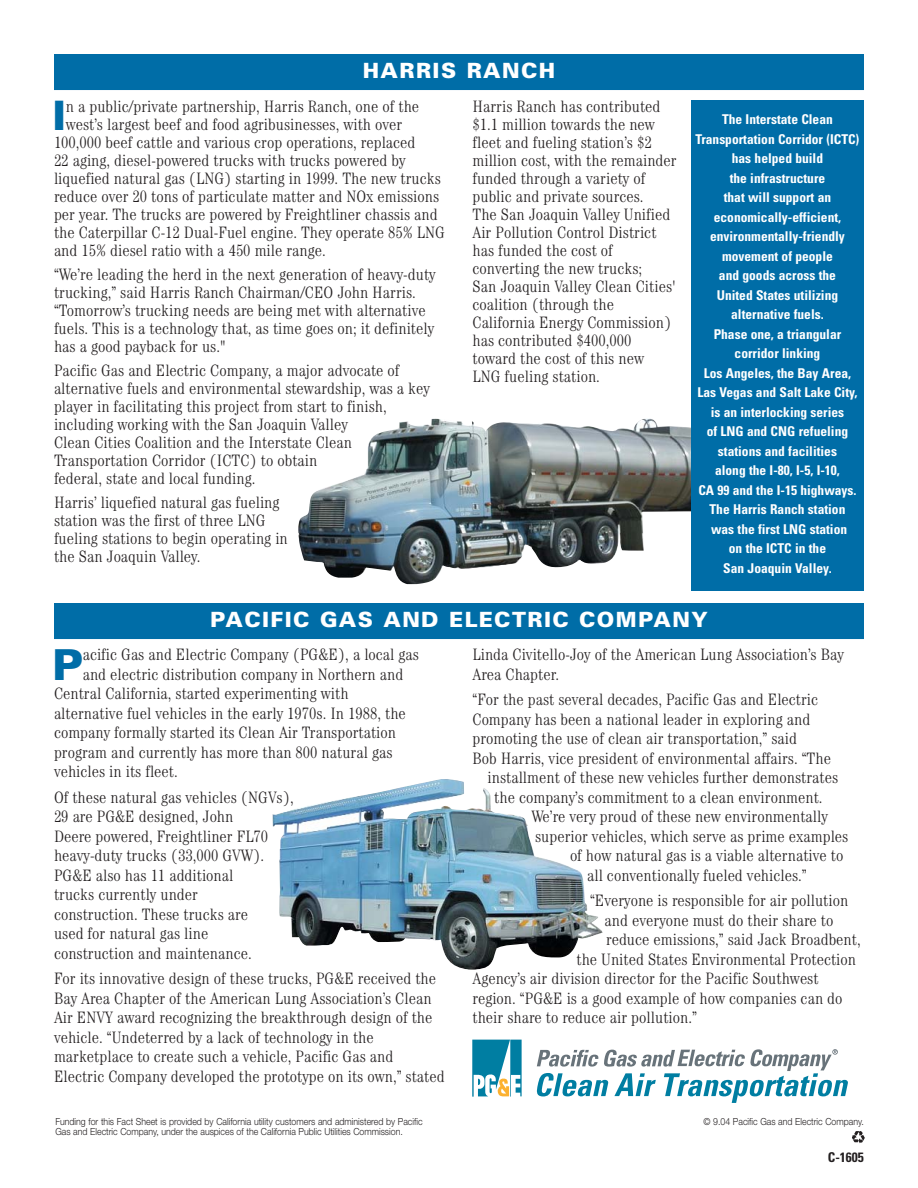
<style>
.page{position:relative;width:918px;height:1188px;background:#fff}
.page>*{position:absolute;margin:0;border:0;box-sizing:border-box;transform-origin:0 0}
.t1{font:900 42.75px "Univers";color:#006da7}
.t2{font:900 40.65px "Univers";color:#006da7}
.t3{font:900 21px "Univers";letter-spacing:.065em;color:#fff}
.t4{font:300 condensed 16.5px/18px "Century";color:#231f20}
.t5{font:700 condensed 13.5px/19.5px "Univers";color:#fff;text-align:center}
.t6{font:700 condensed 13.5px "Univers";color:#231f20}
.t7{font:300 9.75px/10.5px "Helvetica Neue";color:#231f20;scale:.9 1}
</style>
<div class="page">
<div style="left:54px;top:54px;width:810px;height:33px;background:#006da7"></div>
<div style="left:54px;top:66px;width:810px;height:24px;background:#006da7"></div>
<svg style="left:472px;top:1039px;width:50px;height:1px"></svg>
<svg style="left:472px;top:1040px;width:50px;height:57px"></svg>
<svg style="left:536px;top:1049px;width:312px;height:54px"></svg>
<svg style="left:852px;top:1131px;width:13px;height:12px"></svg>
<div style="left:54px;top:603px;width:810px;height:33px;background:#006da7"></div>
<div style="left:54px;top:615px;width:810px;height:24px;background:#006da7"></div>
<img style="left:273px;top:779px;width:330px;height:191px">
<img style="left:298px;top:418px;width:393px;height:166px">
<div style="left:691px;top:100px;width:173px;height:490px;background:#006da7"></div>
<p class="t3" style="left:363px;top:63px;width:194px">HARRIS RANCH</p>
<h2 class="t2" style="left:52px;top:100px;width:15px">I</h2>
<p class="t4" style="left:66px;top:99px;width:355px">n a public/private partnership, Harris Ranch, one of the</p>
<p class="t4" style="left:66px;top:117px;width:338px">west’s largest beef and food agribusinesses, with over</p>
<p class="t4" style="left:54px;top:135px;width:363px">100,000 beef cattle and various crop operations, replaced</p>
<p class="t4" style="left:54px;top:153px;width:353px">22 aging, diesel-powered trucks with trucks powered by</p>
<p class="t4" style="left:54px;top:171px;width:388px">liquefied natural gas (LNG) starting in 1999. The new trucks</p>
<p class="t4" style="left:54px;top:189px;width:387px">reduce over 20 tons of particulate matter and NOx emissions</p>
<p class="t4" style="left:54px;top:207px;width:385px">per year. The trucks are powered by Freightliner chassis and</p>
<p class="t4" style="left:54px;top:225px;width:393px">the Caterpillar C-12 Dual-Fuel engine. They operate 85% LNG</p>
<p class="t4" style="left:54px;top:243px;width:273px">and 15% diesel ratio with a 450 mile range.</p>
<p class="t4" style="left:54px;top:267px;width:383px">“We’re leading the herd in the next generation of heavy-duty trucking,” said Harris Ranch Chairman/CEO John Harris. “Tomorrow’s trucking needs are being met with alternative fuels. This is a technology that, as time goes on; it definitely has a good payback for us."</p>
<p class="t4" style="left:54px;top:363px;width:377px">Pacific Gas and Electric Company, a major advocate of alternative fuels and environmental stewardship, was a key player in facilitating this project from start to finish, including working with the San Joaquin Valley<br>Clean Cities Coalition and the Interstate Clean Transportation Corridor (ICTC) to obtain<br>federal, state and local funding.</p>
<p class="t4" style="left:54px;top:495px;width:235px">Harris’ liquefied natural gas fueling station was the first of three LNG fueling stations to begin operating in the San Joaquin Valley.</p>
<p class="t4" style="left:472px;top:99px;width:206px">Harris Ranch has contributed $1.1 million towards the new fleet and fueling station’s $2 million cost, with the remainder funded through a variety of public and private sources.<br>The San Joaquin Valley Unified<br>Air Pollution Control District has funded the cost of converting the new trucks;<br>San Joaquin Valley Clean Cities' coalition (through the<br>California Energy Commission) has contributed $400,000 toward the cost of this new<br>LNG fueling station.</p>
<p class="t5" style="left:696px;top:111px;width:165px">The Interstate Clean<br>Transportation Corridor (ICTC) has helped build<br>the infrastructure<br>that will support an economically-efficient, environmentally-friendly movement of people<br>and goods across the<br>United States utilizing alternative fuels.<br>Phase one, a triangular corridor linking<br>Los Angeles, the Bay Area,<br>Las Vegas and Salt Lake City, is an interlocking series<br>of LNG and CNG refueling stations and facilities<br>along the I-80, I-5, I-10,<br>CA 99 and the I-15 highways.<br>The Harris Ranch station<br>was the first LNG station<br>on the ICTC in the<br>San Joaquin Valley.</p>
<p class="t3" style="left:210px;top:612px;width:499px">PACIFIC GAS AND ELECTRIC COMPANY</p>
<h1 class="t1" style="left:52px;top:649px;width:32px">P</h1>
<p class="t4" style="left:83px;top:647px;width:338px">acific Gas and Electric Company (PG&amp;E), a local gas</p>
<p class="t4" style="left:83px;top:666px;width:322px">and electric distribution company in Northern and</p>
<p class="t4" style="left:54px;top:686px;width:296px">Central California, started experimenting with</p>
<p class="t4" style="left:54px;top:705px;width:353px">alternative fuel vehicles in the early 1970s. In 1988, the</p>
<p class="t4" style="left:54px;top:725px;width:344px">company formally started its Clean Air Transportation</p>
<p class="t4" style="left:54px;top:744px;width:340px">program and currently has more than 800 natural gas</p>
<p class="t4" style="left:54px;top:764px;width:125px">vehicles in its fleet.</p>
<p class="t4" style="left:54px;top:789px;width:241px;line-height:19.5px">Of these natural gas vehicles (NGVs),<br>29 are PG&amp;E designed, John<br>Deere powered, Freightliner FL70 heavy-duty trucks (33,000 GVW).<br>PG&amp;E also has 11 additional<br>trucks currently under<br>construction. These trucks are<br>used for natural gas line<br>construction and maintenance.</p>
<p class="t4" style="left:54px;top:970px;width:392px;line-height:19.5px">For its innovative design of these trucks, PG&amp;E received the Bay Area Chapter of the American Lung Association’s Clean Air ENVY award recognizing the breakthrough design of the vehicle. “Undeterred by a lack of technology in the marketplace to create such a vehicle, Pacific Gas and Electric Company developed the prototype on its own,” stated</p>
<p class="t4" style="left:472px;top:646px;width:373px;line-height:19.5px">Linda Civitello-Joy of the American Lung Association’s Bay<br>Area Chapter.</p>
<p class="t4" style="left:472px;top:692px;width:347px">“For the past several decades, Pacific Gas and Electric</p>
<p class="t4" style="left:472px;top:711px;width:339px">Company has been a national leader in exploring and</p>
<p class="t4" style="left:472px;top:731px;width:326px">promoting the use of clean air transportation,” said</p>
<p class="t4" style="left:472px;top:750px;width:360px">Bob Harris, vice president of environmental affairs. “The</p>
<p class="t4" style="left:488px;top:770px;width:352px">installment of these new vehicles further demonstrates</p>
<p class="t4" style="left:494px;top:789px;width:330px">the company’s commitment to a clean environment.</p>
<p class="t4" style="left:531px;top:809px;width:298px">We’re very proud of these new environmentally</p>
<p class="t4" style="left:535px;top:828px;width:315px">superior vehicles, which serve as prime examples</p>
<p class="t4" style="left:570px;top:848px;width:275px">of how natural gas is a viable alternative to</p>
<p class="t4" style="left:587px;top:867px;width:221px">all conventionally fueled vehicles.”</p>
<p class="t4" style="left:590px;top:893px;width:260px">“Everyone is responsible for air pollution</p>
<p class="t4" style="left:605px;top:912px;width:230px">and everyone must do their share to</p>
<p class="t4" style="left:606px;top:932px;width:256px">reduce emissions,” said Jack Broadbent,</p>
<p class="t4" style="left:576px;top:951px;width:281px">the United States Environmental Protection</p>
<p class="t4" style="left:473px;top:971px;width:348px">Agency’s air division director for the Pacific Southwest</p>
<p class="t4" style="left:473px;top:990px;width:372px">region. “PG&amp;E is a good example of how companies can do</p>
<p class="t4" style="left:473px;top:1010px;width:226px">their share to reduce air pollution.”</p>
<p class="t7" style="left:55px;top:1117px;width:410px">Funding for this Fact Sheet is provided by California utility customers and administered by Pacific<br>Gas and Electric Company, under the auspices of the California Public Utilities Commission.</p>
<p class="t7" style="left:704px;top:1117px;width:180px">© 9.04 Pacific Gas and Electric Company.</p>
<p class="t6" style="left:828px;top:1152px;width:37px">C-1605</p>
</div>
